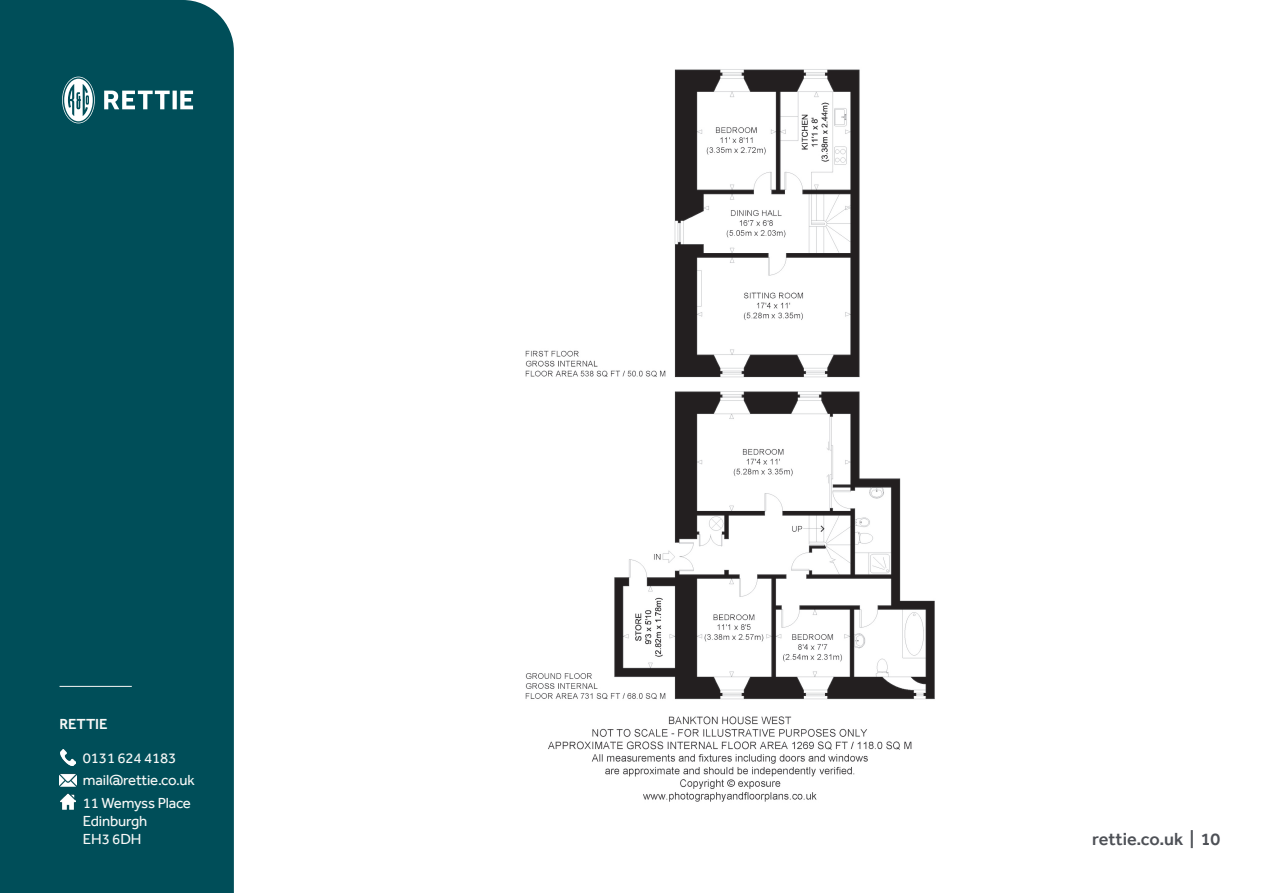
<style>
.page{position:relative;width:1263px;height:893px;background:#fff}
.page>*{position:absolute;margin:0;border:0;box-sizing:border-box;transform-origin:0 0}
.t1{font:500 18px "Effra";color:#4d5056}
.t2{font:15px "Effra";letter-spacing:-.01em;color:#f8f8f7}
.t3{font:500 15px "Effra";letter-spacing:-.01em;color:#f8f8f7}
</style>
<div class="page">
<div style="left:0;top:0;width:234px;height:893px;background:#004e59"></div>
<svg style="left:104px;top:91px;width:89px;height:18px"></svg>
<svg style="left:62px;top:77px;width:33px;height:46px"></svg>
<hr style="left:60px;top:686px;width:72px;height:1px;background:#f8f8f7">
<img style="left:60px;top:750px;width:15px;height:15px">
<img style="left:60px;top:772px;width:16px;height:15px">
<img style="left:60px;top:794px;width:15px;height:15px">
<img style="left:525px;top:69px;width:410px;height:733px">
<hr style="left:1262px;top:0;width:1px;height:893px;background:#004e59">
<p class="t3" style="left:60px;top:715px;width:50px">RETTIE</p>
<p class="t2" style="left:83px;top:749px;width:95px">0131 624 4183</p>
<p class="t2" style="left:83px;top:771px;width:113px">mail@rettie.co.uk</p>
<p class="t2" style="left:83px;top:794px;width:110px">11 Wemyss Place</p>
<p class="t2" style="left:83px;top:812px;width:66px">Edinburgh</p>
<p class="t2" style="left:83px;top:830px;width:60px">EH3 6DH</p>
<p class="t1" style="left:1092px;top:828px;width:130px">rettie.co.uk | 10</p>
</div>
